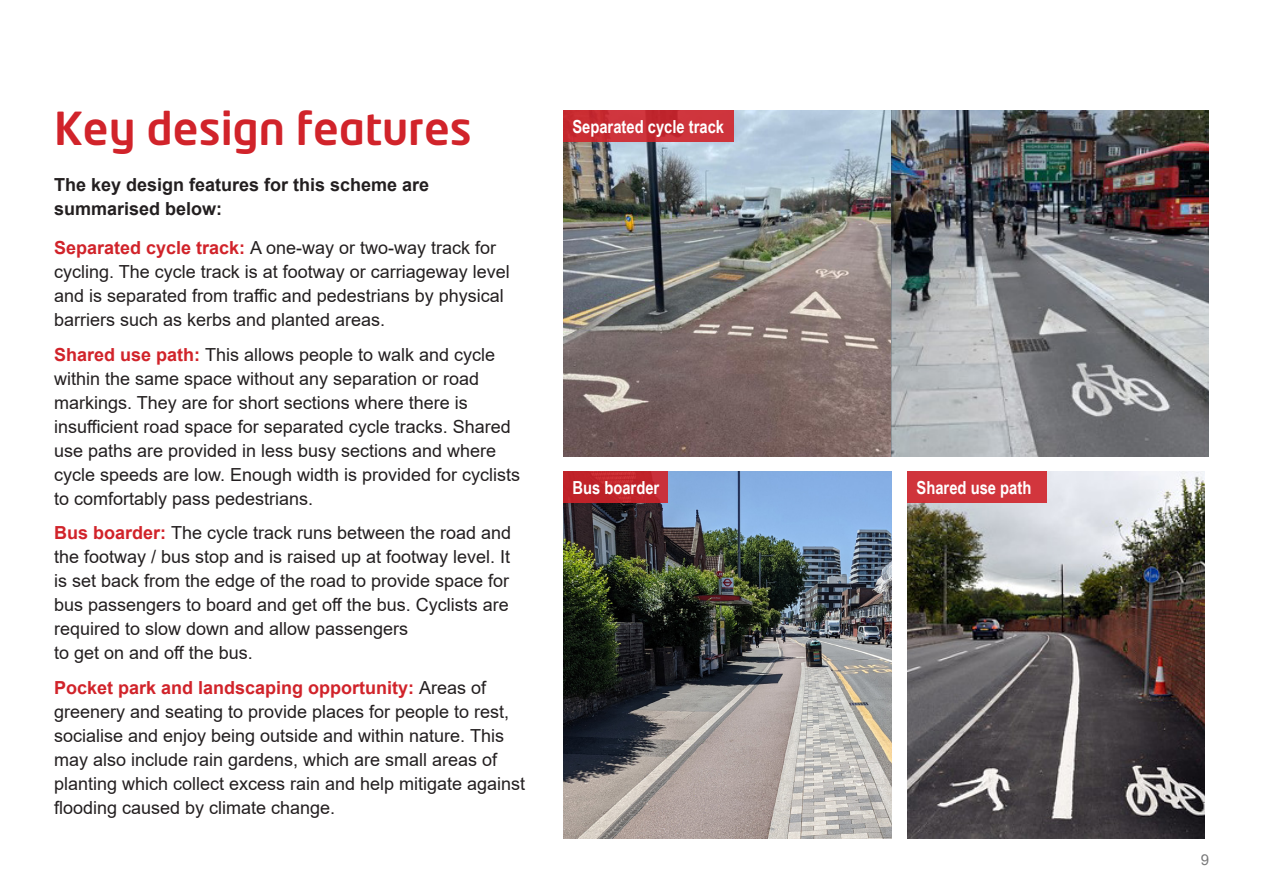
<style>
.page{position:relative;width:1263px;height:893px;background:#fff}
.page>*{position:absolute;margin:0;border:0;box-sizing:border-box;transform-origin:0 0}
.t1{font:500 45px "Neo Tech";color:#d1232a}
.Body{font:18px/24px "Arial";color:#231f20}
.Body-2{font:700 18px/24px "Arial";color:#231f20}
.Body-3{font:700 18px "Arial Narrow";color:#fff}
.t2{font:15px "Arial";color:#3e3e3f}
.s1{font-weight:700;color:#d1232a}
</style>
<div class="page">
<img style="left:563px;top:110px;width:646px;height:347px">
<div style="left:563px;top:110px;width:171px;height:32px;background:linear-gradient(to right,#c72b31,#cd333c)"></div>
<img style="left:563px;top:472px;width:328px;height:367px">
<div style="left:563px;top:472px;width:105px;height:31px;background:linear-gradient(to right,#bf2126,#c72c34)"></div>
<img style="left:907px;top:472px;width:297px;height:367px">
<div style="left:907px;top:472px;width:140px;height:31px;background:#d1353c"></div>
<h2 class="t1" style="left:54px;top:110px;width:419px">Key design features</h2>
<p class="Body-2" style="left:54px;top:173px;width:377px">The key design features for this scheme are summarised below:</p>
<p class="Body" style="left:54px;top:236px;width:457px"><span class="s1">Separated cycle track:</span> A one-way or two-way track for cycling. The cycle track is at footway or carriageway level and is separated from traffic and pedestrians by physical barriers such as kerbs and planted areas.</p>
<p class="Body" style="left:54px;top:342px;width:468px"><span class="s1">Shared use path:</span> This allows people to walk and cycle within the same space without any separation or road markings. They are for short sections where there is insufficient road space for separated cycle tracks. Shared use paths are provided in less busy sections and where cycle speeds are low. Enough width is provided for cyclists to comfortably pass pedestrians.</p>
<p class="Body" style="left:54px;top:521px;width:459px"><span class="s1">Bus boarder:</span> The cycle track runs between the road and the footway / bus stop and is raised up at footway level. It is set back from the edge of the road to provide space for bus passengers to board and get off the bus. Cyclists are required to slow down and allow passengers<br>to get on and off the bus.</p>
<p class="Body" style="left:54px;top:675px;width:473px"><span class="s1">Pocket park and landscaping opportunity:</span> Areas of greenery and seating to provide places for people to rest, socialise and enjoy being outside and within nature. This may also include rain gardens, which are small areas of planting which collect excess rain and help mitigate against flooding caused by climate change.</p>
<p class="Body-3" style="left:572px;top:113px;width:153px">Separated cycle track</p>
<p class="Body-3" style="left:572px;top:474px;width:88px">Bus boarder</p>
<p class="Body-3" style="left:916px;top:474px;width:116px">Shared use path</p>
<p class="t2" style="left:1200px;top:849px;width:10px">9</p>
</div>
